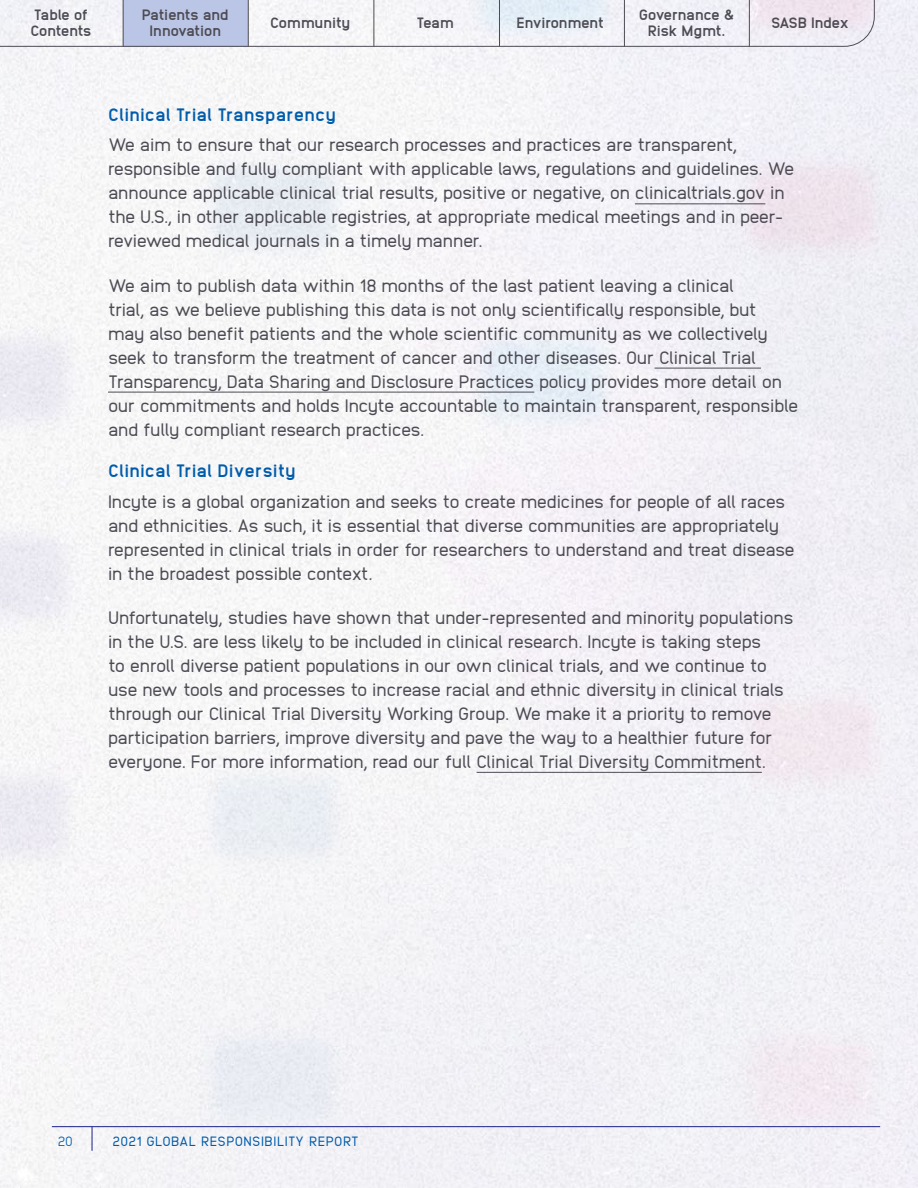
<style>
.page{position:relative;width:918px;height:1188px;background:#fff}
.page>*{position:absolute;margin:0;border:0;box-sizing:border-box;transform-origin:0 0}
.Body_Text_-_Gray{font:18px/24px "Anodina";letter-spacing:-.03em;color:#4d4b54}
.Level_3_subhead{font:800 18px "Anodina";color:#005cab}
.t1{font:800 15px/16.2px "Anodina";letter-spacing:-.03em;color:#4d4b54;text-align:center}
.t2{font:800 15px/16.2px "Anodina";letter-spacing:-.05em;color:#4d4b54}
.t3{font:13.5px "Anodina";letter-spacing:.025em;color:#005cab}
.t4{font:300 13.5px "Anodina";color:#005cab}
</style>
<div class="page">
<hr style="left:635px;top:203px;width:130px;height:1px;background:#4d4b54">
<hr style="left:655px;top:368px;width:106px;height:1px;background:#4d4b54">
<hr style="left:108px;top:392px;width:426px;height:1px;background:#4d4b54">
<hr style="left:477px;top:772px;width:285px;height:1px;background:#4d4b54">
<svg style="left:0;top:0;width:875px;height:47px"></svg>
<hr style="left:374px;top:0;width:1px;height:47px;background:#4d4b54">
<hr style="left:499px;top:0;width:1px;height:47px;background:#4d4b54">
<hr style="left:624px;top:0;width:1px;height:47px;background:#4d4b54">
<hr style="left:749px;top:0;width:1px;height:47px;background:#4d4b54">
<hr style="left:248px;top:0;width:1px;height:47px;background:#4d4b54">
<hr style="left:123px;top:0;width:1px;height:47px;background:#4d4b54">
<hr style="left:52px;top:1126px;width:828px;height:1px;background:#343896">
<hr style="left:91px;top:1126px;width:2px;height:25px;background:#343896">
<p class="t2" style="left:30px;top:6px;width:63px">Table of<br>Contents</p>
<p class="t1" style="left:142px;top:6px;width:88px">Patients and<br>Innovation</p>
<p class="t1" style="left:270px;top:14px;width:82px">Community</p>
<p class="t1" style="left:417px;top:14px;width:39px">Team</p>
<p class="t1" style="left:516px;top:14px;width:89px">Environment</p>
<p class="t1" style="left:639px;top:6px;width:97px">Governance &amp;<br>Risk Mgmt.</p>
<p class="t1" style="left:771px;top:14px;width:80px">SASB Index</p>
<h3 class="Level_3_subhead" style="left:108px;top:101px;width:229px">Clinical Trial Transparency</h3>
<p class="Body_Text_-_Gray" style="left:108px;top:132px;width:688px">We aim to ensure that our research processes and practices are transparent, responsible and fully compliant with applicable laws, regulations and guidelines. We announce applicable clinical trial results, positive or negative, on clinicaltrials.gov in the U.S., in other applicable registries, at appropriate medical meetings and in peer&shy;reviewed medical journals in a timely manner.</p>
<p class="Body_Text_-_Gray" style="left:108px;top:273px;width:692px">We aim to publish data within 18 months of the last patient leaving a clinical<br>trial, as we believe publishing this data is not only scientifically responsible, but<br>may also benefit patients and the whole scientific community as we collectively seek to transform the treatment of cancer and other diseases. Our Clinical Trial Transparency, Data Sharing and Disclosure Practices policy provides more detail on our commitments and holds Incyte accountable to maintain transparent, responsible and fully compliant research practices.</p>
<h3 class="Level_3_subhead" style="left:108px;top:458px;width:189px">Clinical Trial Diversity</h3>
<p class="Body_Text_-_Gray" style="left:108px;top:489px;width:688px">Incyte is a global organization and seeks to create medicines for people of all races and ethnicities. As such, it is essential that diverse communities are appropriately represented in clinical trials in order for researchers to understand and treat disease in the broadest possible context.</p>
<p class="Body_Text_-_Gray" style="left:108px;top:605px;width:687px">Unfortunately, studies have shown that under-represented and minority populations in the U.S. are less likely to be included in clinical research. Incyte is taking steps<br>to enroll diverse patient populations in our own clinical trials, and we continue to use new tools and processes to increase racial and ethnic diversity in clinical trials through our Clinical Trial Diversity Working Group. We make it a priority to remove participation barriers, improve diversity and pave the way to a healthier future for everyone. For more information, read our full Clinical Trial Diversity Commitment.</p>
<p class="t4" style="left:58px;top:1132px;width:16px">20</p>
<p class="t3" style="left:113px;top:1132px;width:248px">2021 GLOBAL RESPONSIBILITY REPORT</p>
</div>
